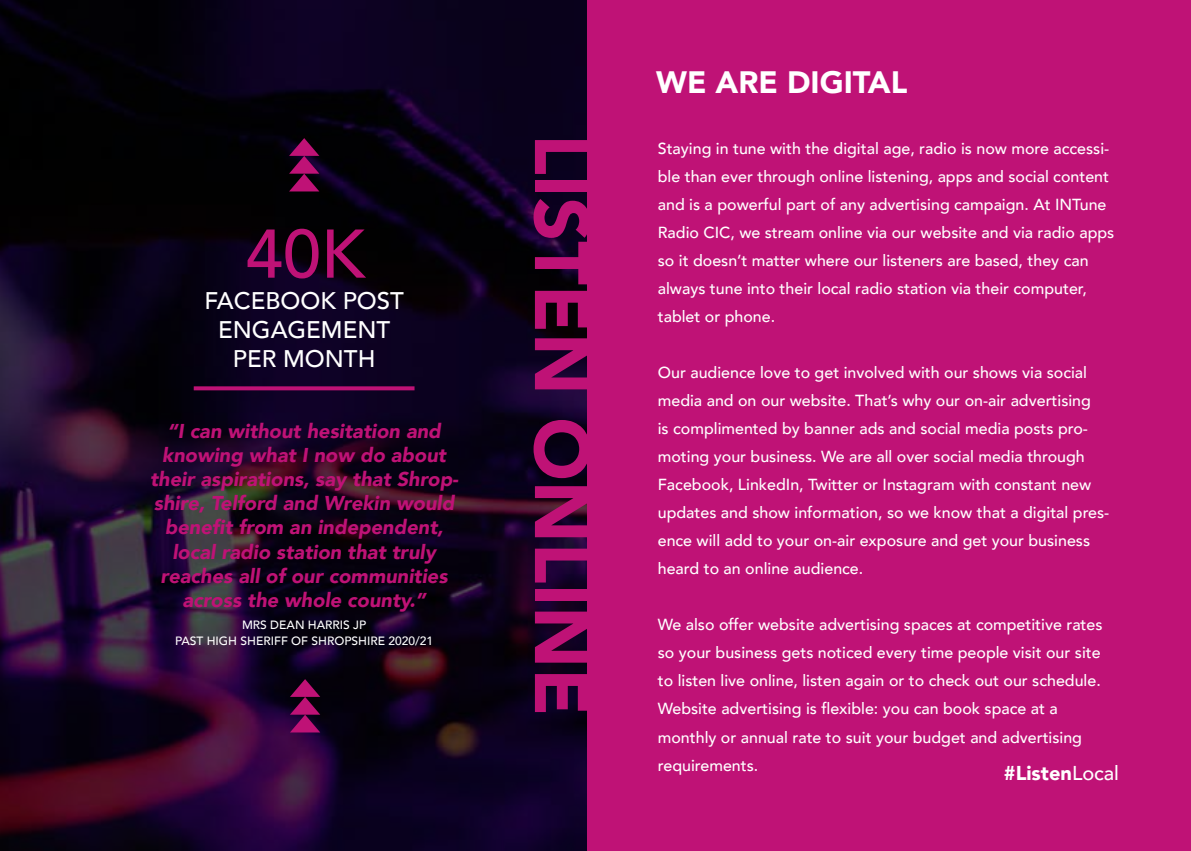
<style>
.page{position:relative;width:1191px;height:851px;background:#fff}
.page>*{position:absolute;margin:0;border:0;box-sizing:border-box;transform-origin:0 0}
.t1{font:900 76px "Avenir";color:#bf1276}
.t2{font:500 68px "Avenir";color:#bf1276}
.t3{font:900 30.8px "Avenir";color:#fff}
.t4{font:500 24px/28.8px "Avenir";color:#fff;text-align:center}
.t5{font:italic 900 20px/24px "Avenir";color:#bf1276;text-align:center}
.t6{font:900 20px "Avenir";color:#fff}
.t7{font:500 16px/28px "Avenir";color:#fff}
.t8{font:500 12px/16px "Avenir";color:#fff;text-align:center}
.s1{font-weight:500}
</style>
<div class="page">
<svg style="left:0;top:0;width:587px;height:850px;background:#12051c"></svg>
<div style="left:587px;top:0;width:604px;height:850px;background:#bf1276"></div>
<svg style="left:194px;top:386px;width:220px;height:4px"></svg>
<svg style="left:289px;top:138px;width:30px;height:53px;background:#620942"></svg>
<svg style="left:290px;top:679px;width:30px;height:53px;background:#640946"></svg>
<h2 class="t2" style="left:245px;top:195px;width:121px">40K</h2>
<h3 class="t4" style="left:204px;top:285px;width:201px">FACEBOOK POST<br>ENGAGEMENT<br>PER MONTH</h3>
<p class="t5" style="left:150px;top:419px;width:310px">“I can without hesitation and knowing what I now do about their aspirations, say that Shrop&shy;shire, Telford and Wrekin would benefit from an independent, local radio station that truly reaches all of our communities across the whole county.”</p>
<p class="t8" style="left:175px;top:615px;width:259px">MRS DEAN HARRIS JP<br>PAST HIGH SHERIFF OF SHROPSHIRE 2020/21</p>
<h1 class="t1" style="left:626px;top:134px;width:583px;rotate:90deg">LISTEN ONLINE</h1>
<h3 class="t3" style="left:656px;top:56px;width:253px">WE ARE DIGITAL</h3>
<p class="t7" style="left:658px;top:134px;width:458px">Staying in tune with the digital age, radio is now more accessi&shy;ble than ever through online listening, apps and social content and is a powerful part of any advertising campaign. At INTune Radio CIC, we stream online via our website and via radio apps so it doesn’t matter where our listeners are based, they can always tune into their local radio station via their computer, tablet or phone.</p>
<p class="t7" style="left:658px;top:358px;width:453px">Our audience love to get involved with our shows via social media and on our website. That’s why our on-air advertising<br>is complimented by banner ads and social media posts pro&shy;moting your business. We are all over social media through Facebook, LinkedIn, Twitter or Instagram with constant new updates and show information, so we know that a digital pres&shy;ence will add to your on-air exposure and get your business heard to an online audience.</p>
<p class="t7" style="left:658px;top:610px;width:446px">We also offer website advertising spaces at competitive rates so your business gets noticed every time people visit our site to listen live online, listen again or to check out our schedule.<br>Website advertising is flexible: you can book space at a monthly or annual rate to suit your budget and advertising requirements.</p>
<p class="t6" style="left:1003px;top:756px;width:117px">#Listen<span class="s1">Local</span></p>
</div>
